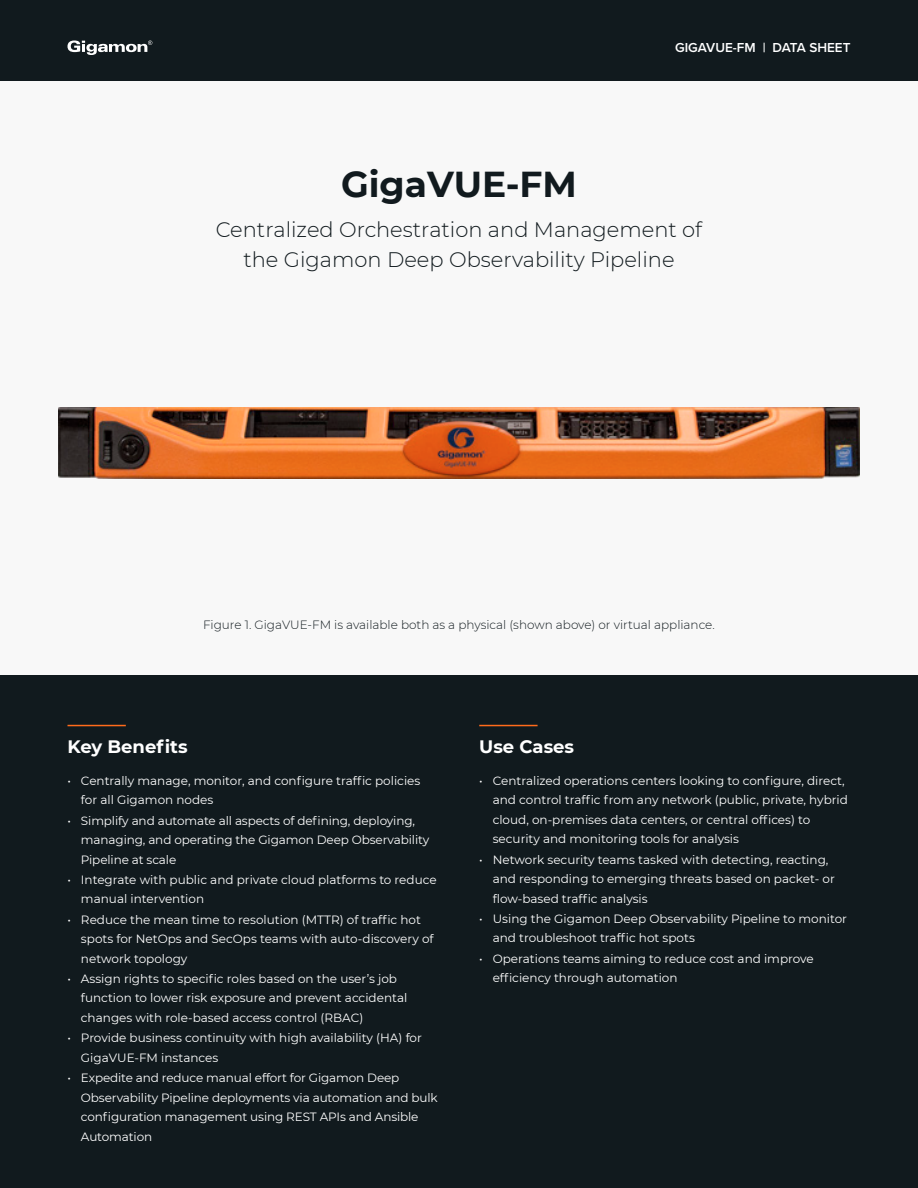
<style>
.page{position:relative;width:918px;height:1188px;background:#111a1e}
.page>*{position:absolute;margin:0;border:0;box-sizing:border-box;transform-origin:0 0}
.t1{font:700 36px "Montserrat";color:#111a1e}
.t2{font:300 21px/30px "Montserrat";color:#111a1e;text-align:center}
.t3{font:700 18px "Montserrat";color:#fff}
.t4{font:600 13.5px "Proxima Nova";color:#fff}
.t5{font:12px/19.5px "Montserrat";color:#fff}
.t6{font:300 12px "Montserrat";color:#111a1e}
</style>
<div class="page">
<div style="left:0;top:0;width:918px;height:675px;background:#f8f8f8"></div>
<div style="left:0;top:0;width:918px;height:81px;background:#111a1e"></div>
<svg style="left:68px;top:40px;width:84px;height:15px"></svg>
<hr style="left:68px;top:725px;width:58px;height:1px;background:#ff6b1b">
<hr style="left:479px;top:725px;width:59px;height:1px;background:#ff6b1b">
<img style="left:59px;top:407px;width:800px;height:71px">
<p class="t4" style="left:675px;top:38px;width:177px">GIGAVUE-FM | DATA SHEET</p>
<h1 class="t1" style="left:341px;top:158px;width:237px">GigaVUE-FM</h1>
<h2 class="t2" style="left:216px;top:213px;width:488px">Centralized Orchestration and Management of the Gigamon Deep Observability Pipeline</h2>
<p class="t6" style="left:203px;top:617px;width:513px">Figure 1. GigaVUE-FM is available both as a physical (shown above) or virtual appliance.</p>
<h3 class="t3" style="left:68px;top:734px;width:122px">Key Benefits</h3>
<p class="t5" style="left:81px;top:770px;width:341px;text-indent:-14px">• Centrally manage, monitor, and configure traffic policies for all Gigamon nodes</p>
<p class="t5" style="left:81px;top:810px;width:350px;text-indent:-14px">• Simplify and automate all aspects of defining, deploying, managing, and operating the Gigamon Deep Observability<br>Pipeline at scale</p>
<p class="t5" style="left:81px;top:869px;width:357px;text-indent:-14px">• Integrate with public and private cloud platforms to reduce manual intervention</p>
<p class="t5" style="left:81px;top:909px;width:354px;text-indent:-14px">• Reduce the mean time to resolution (MTTR) of traffic hot spots for NetOps and SecOps teams with auto-discovery of network topology</p>
<p class="t5" style="left:81px;top:969px;width:328px;text-indent:-14px">• Assign rights to specific roles based on the user’s job function to lower risk exposure and prevent accidental changes with role-based access control (RBAC)</p>
<p class="t5" style="left:81px;top:1028px;width:342px;text-indent:-14px">• Provide business continuity with high availability (HA) for<br>GigaVUE-FM instances</p>
<p class="t5" style="left:81px;top:1068px;width:358px;text-indent:-14px">• Expedite and reduce manual effort for Gigamon Deep Observability Pipeline deployments via automation and bulk configuration management using REST APIs and Ansible Automation</p>
<h3 class="t3" style="left:479px;top:734px;width:96px">Use Cases</h3>
<p class="t5" style="left:493px;top:770px;width:357px;text-indent:-14px">• Centralized operations centers looking to configure, direct, and control traffic from any network (public, private, hybrid cloud, on-premises data centers, or central offices) to security and monitoring tools for analysis</p>
<p class="t5" style="left:493px;top:849px;width:344px;text-indent:-14px">• Network security teams tasked with detecting, reacting, and responding to emerging threats based on packet- or flow-based traffic analysis</p>
<p class="t5" style="left:493px;top:908px;width:356px;text-indent:-14px">• Using the Gigamon Deep Observability Pipeline to monitor and troubleshoot traffic hot spots</p>
<p class="t5" style="left:493px;top:948px;width:323px;text-indent:-14px">• Operations teams aiming to reduce cost and improve efficiency through automation</p>
</div>
